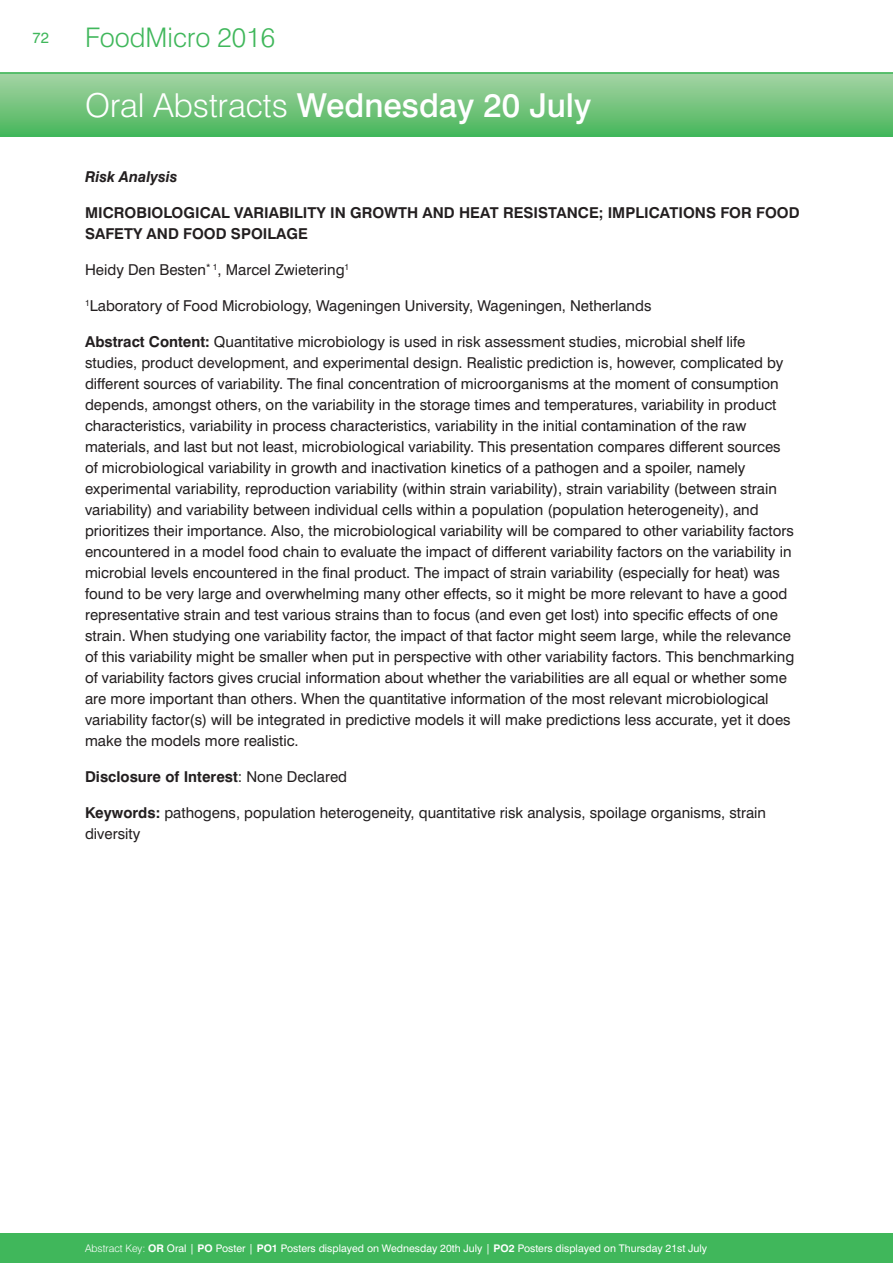
<style>
.page{position:relative;width:893px;height:1263px;background:#fff}
.page>*{position:absolute;margin:0;border:0;box-sizing:border-box;transform-origin:0 0}
.t1{font:500 33px "Swiss 721 BT";color:#fff}
.t2{font:300 27px "Swiss 721 BT";color:#40b75b}
.t3{font:15px/21px "Swiss 721 BT";color:#231f20}
.t4{font:700 15px/21px "Swiss 721 BT";color:#231f20}
.t5{font:italic 700 15px "Swiss 721 BT";color:#231f20}
.t6{font:15px "Swiss 721 BT";color:#40b75b}
.t7{font:10.5px "Swiss 721 BT";color:#fff}
.s1{font-weight:300}
.s2{font-weight:700}
.s3{font-weight:400}
</style>
<div class="page">
<div style="left:0;top:72px;width:893px;height:64px;background:linear-gradient(to bottom,#a9d4a7,#49b75d)"></div>
<hr style="left:0;top:135px;width:893px;height:1px;background:#40b75b">
<hr style="left:0;top:72px;width:893px;height:2px;background:#40b75b">
<div style="left:0;top:1233px;width:893px;height:30px;background:#40b75b"></div>
<p class="t6" style="left:33px;top:29px;width:18px">72</p>
<h2 class="t2" style="left:85px;top:21px;width:192px">FoodMicro 2016</h2>
<h1 class="t1" style="left:85px;top:86px;width:508px"><span class="s1">Oral Abstracts</span> Wednesday 20 July</h1>
<p class="t5" style="left:85px;top:168px;width:94px">Risk Analysis</p>
<p class="t4" style="left:85px;top:202px;width:716px">MICROBIOLOGICAL VARIABILITY IN GROWTH AND HEAT RESISTANCE; IMPLICATIONS FOR FOOD<br>SAFETY AND FOOD SPOILAGE</p>
<p class="t3" style="left:85px;top:259px;width:266px">Heidy Den Besten<sup>*</sup> <sup>1</sup>, Marcel Zwietering<sup>1</sup></p>
<p class="t3" style="left:85px;top:295px;width:568px"><sup>1</sup>Laboratory of Food Microbiology, Wageningen University, Wageningen, Netherlands</p>
<p class="t3" style="left:85px;top:331px;width:711px"><span class="s2">Abstract Content:</span> Quantitative microbiology is used in risk assessment studies, microbial shelf life studies, product development, and experimental design. Realistic prediction is, however, complicated by different sources of variability. The final concentration of microorganisms at the moment of consumption depends, amongst others, on the variability in the storage times and temperatures, variability in product characteristics, variability in process characteristics, variability in the initial contamination of the raw materials, and last but not least, microbiological variability. This presentation compares different sources of microbiological variability in growth and inactivation kinetics of a pathogen and a spoiler, namely experimental variability, reproduction variability (within strain variability), strain variability (between strain variability) and variability between individual cells within a population (population heterogeneity), and prioritizes their importance. Also, the microbiological variability will be compared to other variability factors encountered in a model food chain to evaluate the impact of different variability factors on the variability in microbial levels encountered in the final product. The impact of strain variability (especially for heat) was found to be very large and overwhelming many other effects, so it might be more relevant to have a good representative strain and test various strains than to focus (and even get lost) into specific effects of one strain. When studying one variability factor, the impact of that factor might seem large, while the relevance of this variability might be smaller when put in perspective with other variability factors. This benchmarking of variability factors gives crucial information about whether the variabilities are all equal or whether some are more important than others. When the quantitative information of the most relevant microbiological variability factor(s) will be integrated in predictive models it will make predictions less accurate, yet it does make the models more realistic.</p>
<p class="t4" style="left:85px;top:766px;width:264px">Disclosure of Interest<span class="s3">: None Declared</span></p>
<p class="t3" style="left:85px;top:802px;width:683px"><span class="s2">Keywords:</span> pathogens, population heterogeneity, quantitative risk analysis, spoilage organisms, strain diversity</p>
<p class="t7" style="left:85px;top:1242px;width:624px"><span class="s1">Abstract Key:</span> <span class="s2">OR</span> Oral | <span class="s2">PO</span> Poster | <span class="s2">PO1</span> Posters displayed on Wednesday 20th July | <span class="s2">PO2</span> Posters displayed on Thursday 21st July</p>
</div>
